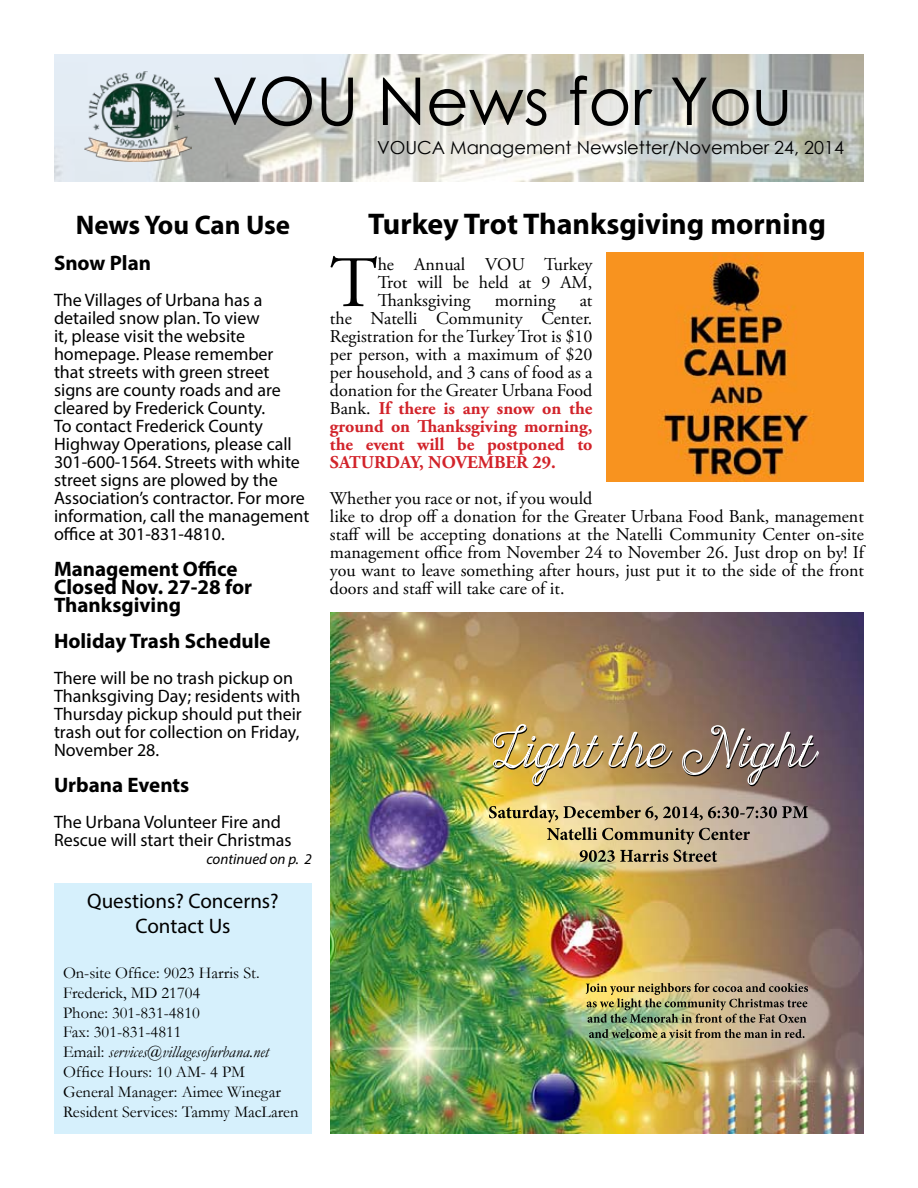
<style>
.page{position:relative;width:918px;height:1188px;background:#fff}
.page>*{position:absolute;margin:0;border:0;box-sizing:border-box;transform-origin:0 0}
.t1{font:72.3px "Adobe Garamond Pro";color:#000}
.t2{font:66px "Century Gothic";color:#000}
.t3{font:700 30px "Myriad Pro";color:#000}
.t4{font:700 27px "Myriad Pro";letter-spacing:-.005em;color:#000}
.t5{font:700 21px/18px "Myriad Pro";color:#000}
.t6{font:21px/25.2px "Myriad Pro";color:#000;text-align:center}
.t7{font:18px/18px "Adobe Garamond Pro";color:#000;text-align:justify}
.t8{font:18px/18px "Myriad Pro";color:#000}
.t9{font:18px "Century Gothic";color:#000}
.t10{font:16.5px/19.8px "Garamond";color:#000}
.t11{font:italic 15px "Myriad Pro";color:#000}
.s1{font-style:italic}
.s2{font-weight:700;color:#d2232a}
</style>
<div class="page">
<img style="left:54px;top:54px;width:810px;height:127px">
<img style="left:84px;top:71px;width:107px;height:90px">
<img style="left:606px;top:252px;width:258px;height:230px">
<img style="left:330px;top:612px;width:534px;height:522px">
<div style="left:54px;top:883px;width:258px;height:251px;background:#d6f0fc"></div>
<h2 class="t2" style="left:212px;top:55px;width:582px">VOU News for You</h2>
<p class="t9" style="left:377px;top:134px;width:468px">VOUCA Management Newsletter/November 24, 2014</p>
<h3 class="t4" style="left:76px;top:207px;width:216px">News You Can Use</h3>
<p class="t5" style="left:54px;top:253px;width:99px">Snow Plan</p>
<p class="t8" style="left:54px;top:291px;width:257px">The Villages of Urbana has a detailed snow plan. To view<br>it, please visit the website homepage. Please remember<br>that streets with green street signs are county roads and are cleared by Frederick County.<br>To contact Frederick County<br>Highway Operations, please call<br>301-600-1564. Streets with white street signs are plowed by the<br>Association’s contractor. For more information, call the management office at 301-831-4810.</p>
<p class="t5" style="left:54px;top:559px;width:200px">Management Office<br>Closed Nov. 27-28 for<br>Thanksgiving</p>
<p class="t5" style="left:54px;top:631px;width:218px">Holiday Trash Schedule</p>
<p class="t8" style="left:54px;top:669px;width:249px">There will be no trash pickup on<br>Thanksgiving Day; residents with<br>Thursday pickup should put their trash out for collection on Friday,<br>November 28.</p>
<p class="t5" style="left:54px;top:775px;width:137px">Urbana Events</p>
<p class="t8" style="left:54px;top:813px;width:239px">The Urbana Volunteer Fire and<br>Rescue will start their Christmas</p>
<p class="t11" style="left:206px;top:850px;width:107px">continued on p. 2</p>
<p class="t6" style="left:87px;top:888px;width:193px">Questions? Concerns?<br>Contact Us</p>
<p class="t10" style="left:63px;top:963px;width:237px">On-site Office: 9023 Harris St.<br>Frederick, MD 21704<br>Phone: 301-831-4810<br>Fax: 301-831-4811<br>Email: <span class="s1">services@villagesofurbana.net<br></span>Office Hours: 10 AM- 4 PM<br>General Manager: Aimee Winegar<br>Resident Services: Tammy MacLaren</p>
<h3 class="t3" style="left:368px;top:204px;width:459px">Turkey Trot Thanksgiving morning</h3>
<h1 class="t1" style="left:330px;top:240px;width:49px">T</h1>
<p class="t7" style="left:378px;top:256px;width:216px">he Annual VOU Turkey Trot will be held at 9 AM, Thanksgiving</p>
<p class="t7" style="left:495px;top:292px;width:62px">morning</p>
<p class="t7" style="left:330px;top:292px;width:264px;text-indent:250px">at the Natelli Community Center.<br>Registration for the Turkey Trot is $10 per person, with a maximum of $20 per household, and 3 cans of food as a donation for the Greater Urbana Food Bank. <span class="s2">If there is any snow on the ground on Thanksgiving morning, the event will be postponed to SATURDAY, NOVEMBER 29.</span></p>
<p class="t7" style="left:330px;top:490px;width:536px;text-align:left">Whether you race or not, if you would<br>like to drop off a donation for the Greater Urbana Food Bank, management staff will be accepting donations at the Natelli Community Center on-site management office from November 24 to November 26. Just drop on by! If you want to leave something after hours, just put it to the side of the front doors and staff will take care of it.</p>
</div>
